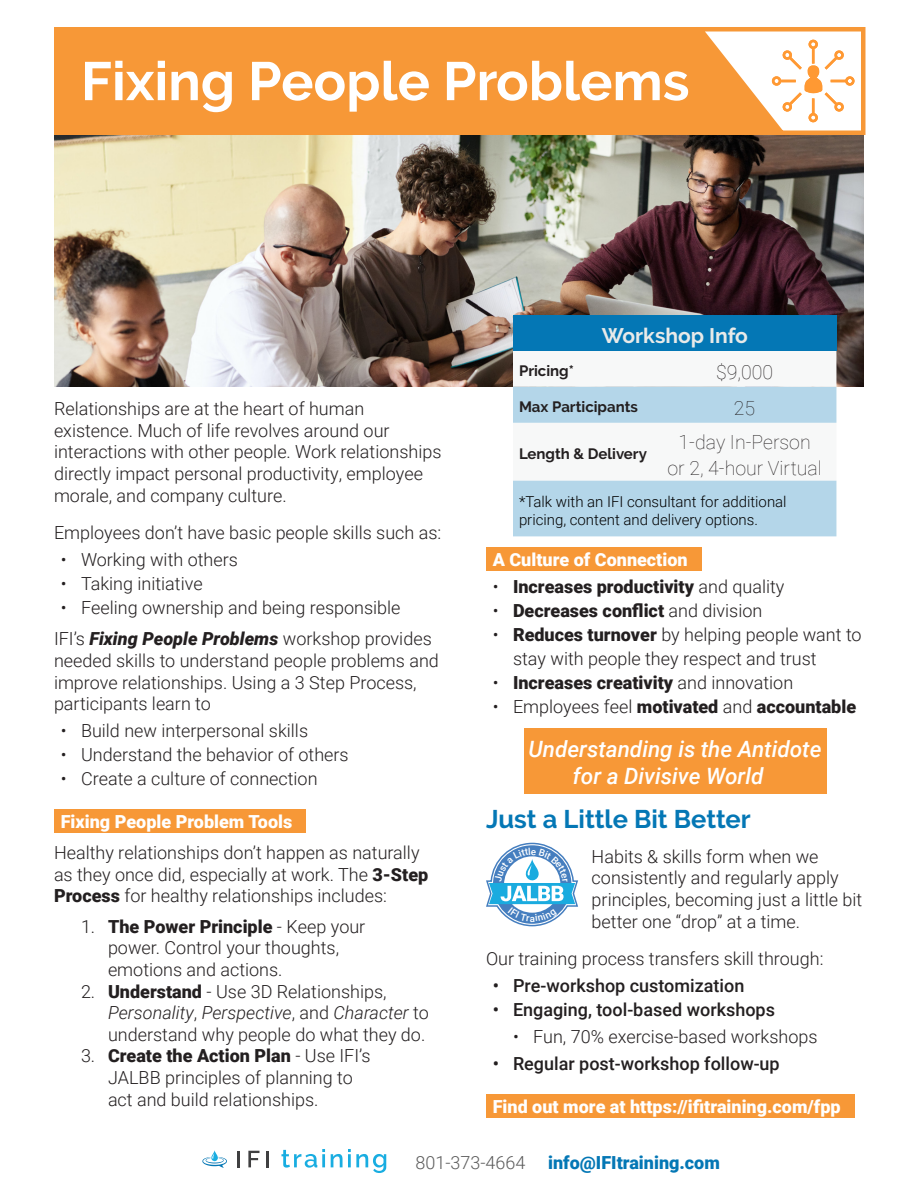
<style>
.page{position:relative;width:918px;height:1188px;background:#fff}
.page>*{position:absolute;margin:0;border:0;box-sizing:border-box;transform-origin:0 0}
.t1{font:700 54px "Raleway";color:#fff}
.JALBB_Header{font:700 25.5px "Raleway";color:#0477b5}
.Box_Quote{font:italic 500 22.5px/27px "Roboto";color:#fff;text-align:center}
.Cell_Head_Update{font:700 21px "Raleway";color:#e8eae9}
.Cell_Value{font:100 19.5px "Roboto";color:#231f20}
.General_Factsheet_Te{font:300 18px/21.6px "Roboto";color:#231f20}
.Leading_List{font:300 18px/21.6px "Roboto";color:#231f20}
.t2{font:900 18px "Roboto";color:#231f20}
.t3{font:500 18px "Roboto";color:#231f20}
.List_Head_OD{font:900 18px "Roboto";color:#fff}
.t4{font:900 18px "Roboto";color:#0477b5}
.t5{font:300 18px "Roboto";color:#5c5c5c}
.Cell_Value_2{font:300 15px/18px "Roboto";color:#000}
.Cell_Head{font:700 15px "Raleway";color:#231f20}
.s1{font-weight:900;font-style:italic}
.s2{font-weight:900}
.s3{font-style:italic}
.s4{font-weight:300}
</style>
<div class="page">
<svg style="left:237px;top:1151px;width:2px;height:16px"></svg>
<svg style="left:248px;top:1151px;width:12px;height:16px"></svg>
<svg style="left:267px;top:1151px;width:2px;height:16px"></svg>
<svg style="left:281px;top:1149px;width:44px;height:19px"></svg>
<svg style="left:331px;top:1149px;width:55px;height:24px"></svg>
<svg style="left:202px;top:1150px;width:25px;height:18px"></svg>
<img style="left:54px;top:135px;width:810px;height:252px">
<div style="left:486px;top:547px;width:215px;height:24px;background:#f79837"></div>
<div style="left:524px;top:728px;width:302px;height:66px;background:#f79837"></div>
<div style="left:486px;top:1094px;width:368px;height:23px;background:#f79837"></div>
<div style="left:54px;top:809px;width:252px;height:24px;background:#f79837"></div>
<div style="left:513px;top:315px;width:323px;height:36px;background:#0477b5"></div>
<svg style="left:513px;top:351px;width:323px;height:36px"></svg>
<svg style="left:513px;top:387px;width:323px;height:149px;fill:#b4d6e9"></svg>
<div style="left:54px;top:27px;width:810px;height:108px;background:#f79837"></div>
<svg style="left:694px;top:27px;width:172px;height:110px"></svg>
<svg style="left:486px;top:843px;width:92px;height:83px"></svg>
<p class="t1" style="left:81px;top:50px;width:610px">Fixing People Problems</p>
<p class="General_Factsheet_Te" style="left:54px;top:397px;width:389px">Relationships are at the heart of human existence. Much of life revolves around our interactions with other people. Work relationships directly impact personal productivity, employee morale, and company culture.</p>
<p class="Leading_List" style="left:54px;top:521px;width:389px">Employees don’t have basic people skills such as:</p>
<p class="General_Factsheet_Te" style="left:61px;top:548px;width:179px">• Working with others</p>
<p class="General_Factsheet_Te" style="left:61px;top:572px;width:143px">• Taking initiative</p>
<p class="General_Factsheet_Te" style="left:61px;top:596px;width:341px">• Feeling ownership and being responsible</p>
<p class="Leading_List" style="left:54px;top:627px;width:386px">IFI’s <span class="s1">Fixing People Problems</span> workshop provides needed skills to understand people problems and improve relationships. Using a 3 Step Process, participants learn to</p>
<p class="General_Factsheet_Te" style="left:61px;top:719px;width:249px">• Build new interpersonal skills</p>
<p class="General_Factsheet_Te" style="left:61px;top:743px;width:289px">• Understand the behavior of others</p>
<p class="General_Factsheet_Te" style="left:61px;top:767px;width:258px">• Create a culture of connection</p>
<p class="List_Head_OD" style="left:61px;top:809px;width:233px">Fixing People Problem Tools</p>
<p class="General_Factsheet_Te" style="left:54px;top:841px;width:376px">Healthy relationships don’t happen as naturally as they once did, especially at work. The <span class="s2">3-Step<br>Process</span> for healthy relationships includes:</p>
<p class="General_Factsheet_Te" style="left:108px;top:915px;width:259px;text-indent:-27px">1. <span class="s2">The Power Principle</span> - Keep your power. Control your thoughts, emotions and actions.</p>
<p class="General_Factsheet_Te" style="left:108px;top:980px;width:322px;text-indent:-27px">2. <span class="s2">Understand</span> - Use 3D Relationships,<br><span class="s3">Personality</span>, <span class="s3">Perspective</span>, and <span class="s3">Character</span> to understand why people do what they do.</p>
<p class="General_Factsheet_Te" style="left:108px;top:1045px;width:264px;text-indent:-27px">3. <span class="s2">Create the Action Plan</span> - Use IFI’s<br>JALBB principles of planning to act and build relationships.</p>
<p class="Cell_Head_Update" style="left:602px;top:324px;width:148px">Workshop Info</p>
<p class="Cell_Head" style="left:519px;top:362px;width:57px">Pricing*</p>
<p class="Cell_Value" style="left:716px;top:359px;width:58px">$9,000</p>
<p class="Cell_Head" style="left:519px;top:398px;width:120px">Max Participants</p>
<p class="Cell_Value" style="left:734px;top:394px;width:23px">25</p>
<p class="Cell_Head" style="left:519px;top:445px;width:130px">Length &amp; Delivery</p>
<p class="Cell_Value" style="left:679px;top:429px;width:134px">1-day In-Person</p>
<p class="Cell_Value" style="left:667px;top:454px;width:156px">or 2, 4-hour Virtual</p>
<p class="Cell_Value_2" style="left:519px;top:493px;width:269px">*Talk with an IFI consultant for additional pricing, content and delivery options.</p>
<p class="List_Head_OD" style="left:493px;top:547px;width:196px">A Culture of Connection</p>
<p class="t2" style="left:493px;top:574px;width:293px"><span class="s4">•</span> Increases productivity <span class="s4">and quality</span></p>
<p class="t2" style="left:493px;top:598px;width:271px"><span class="s4">•</span> Decreases conflict <span class="s4">and division</span></p>
<p class="General_Factsheet_Te" style="left:513px;top:622px;width:350px;line-height:24px;text-indent:-20px">• <span class="s2">Reduces turnover</span> by helping people want to stay with people they respect and trust</p>
<p class="t2" style="left:493px;top:670px;width:302px"><span class="s4">•</span> Increases creativity <span class="s4">and innovation</span></p>
<p class="t2" style="left:493px;top:694px;width:365px"><span class="s4">• Employees feel</span> motivated <span class="s4">and</span> accountable</p>
<p class="Box_Quote" style="left:528px;top:734px;width:295px">Understanding is the Antidote for a Divisive World</p>
<p class="JALBB_Header" style="left:486px;top:804px;width:266px">Just a Little Bit Better</p>
<p class="General_Factsheet_Te" style="left:592px;top:845px;width:272px">Habits &amp; skills form when we consistently and regularly apply principles, becoming just a little bit better one “drop” at a time.</p>
<p class="Leading_List" style="left:486px;top:947px;width:339px">Our training process transfers skill through:</p>
<p class="t3" style="left:493px;top:973px;width:253px">• Pre-workshop customization</p>
<p class="t3" style="left:493px;top:997px;width:284px">• Engaging, tool-based workshops</p>
<p class="General_Factsheet_Te" style="left:513px;top:1025px;width:306px">• Fun, 70% exercise-based workshops</p>
<p class="t3" style="left:493px;top:1051px;width:289px">• Regular post-workshop follow-up</p>
<p class="List_Head_OD" style="left:493px;top:1094px;width:349px">Find out more at https://ifitraining.com/fpp</p>
<p class="t5" style="left:415px;top:1150px;width:112px">801-373-4664</p>
<p class="t4" style="left:548px;top:1150px;width:173px">info@IFItraining.com</p>
</div>
